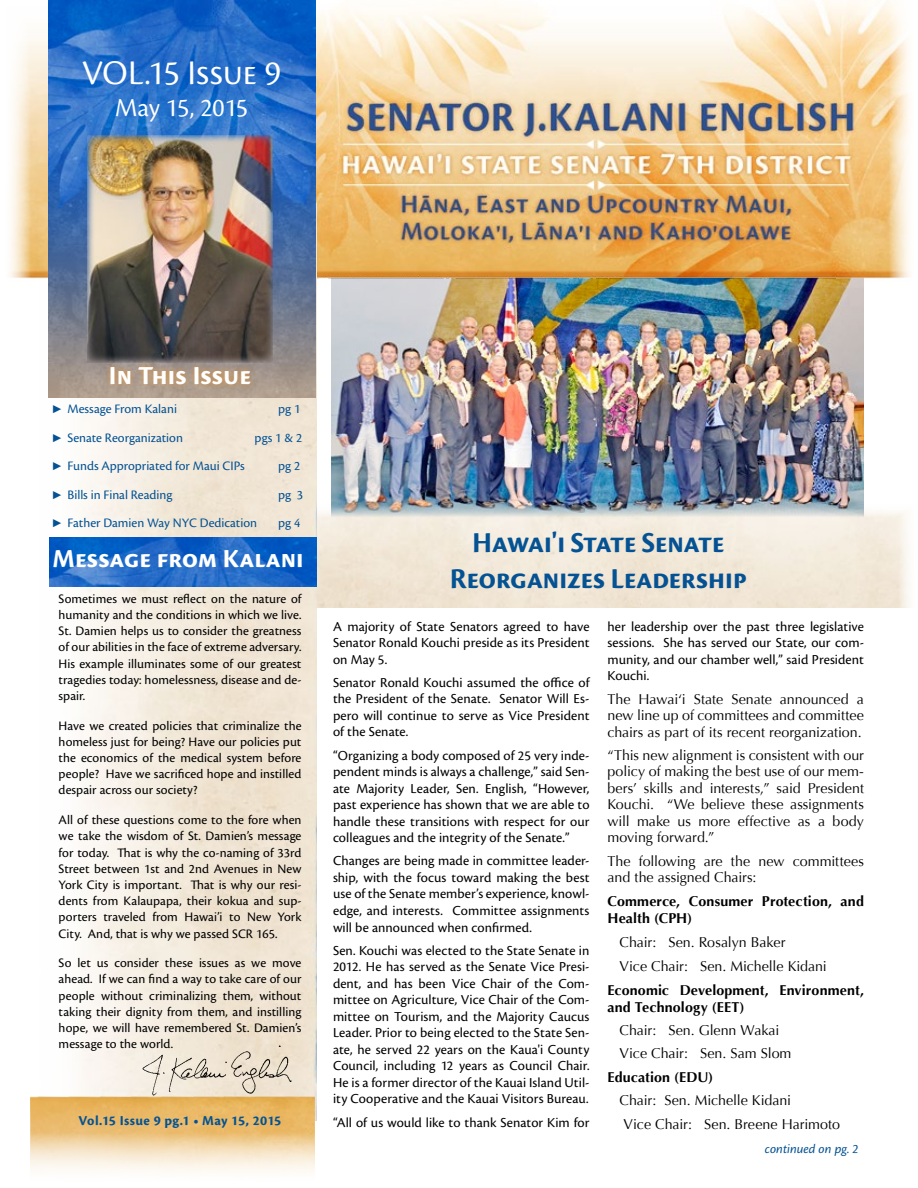
<style>
.page{position:relative;width:918px;height:1188px;background:#fff}
.page>*{position:absolute;margin:0;border:0;box-sizing:border-box;transform-origin:0 0}
.t1{font:36px "Cronos Pro Disp";letter-spacing:.01em;color:#fff}
.t2{font:30px/36px "Cronos Pro Bold Disp";color:#045293;text-align:center}
.t3{font:700 27px "Cronos Pro";letter-spacing:.005em;color:#fff}
.t4{font:27px "Cronos Pro Disp";letter-spacing:-.005em;color:#fff}
.t5{font:14.25px/16.5px "Cronos Pro";letter-spacing:.005em;color:#000;text-align:justify}
.t6{font:14.25px/16.5px "Optima";color:#000}
.t7{font:700 14.25px/17.1px "Optima";letter-spacing:.01em;color:#000}
.t8{font:700 14.25px "Cronos Pro";letter-spacing:.02em;color:#045293}
.t9{font:13.5px/16.2px "Cronos Pro";letter-spacing:.005em;color:#000;text-align:justify}
.t10{font:13.5px "Cronos Pro";color:#045293}
.t11{font:italic 13.5px "Cronos Pro";letter-spacing:.005em;color:#045293}
.s1{font-family:"Andale Mono"}
</style>
<div class="page">
<img style="left:332px;top:288px;width:532px;height:216px">
<img style="left:10px;top:0;width:900px;height:288px">
<img style="left:316px;top:504px;width:593px;height:104px">
<img style="left:32px;top:203px;width:284px;height:918px">
<img style="left:30px;top:1096px;width:285px;height:76px">
<img style="left:49px;top:1px;width:267px;height:396px">
<div style="left:105px;top:361px;width:151px;height:29px;background:#df943c;opacity:.89"></div>
<img style="left:49px;top:537px;width:267px;height:50px">
<img style="left:137px;top:1045px;width:161px;height:55px">
<img style="left:87px;top:135px;width:186px;height:228px">
<h1 class="t1" style="left:82px;top:52px;width:200px">VOL.15 Issue 9</h1>
<h3 class="t4" style="left:115px;top:92px;width:135px">May 15, 2015</h3>
<h3 class="t3" style="left:109px;top:360px;width:144px">In This Issue</h3>
<p class="t10" style="left:53px;top:401px;width:125px"><span class="s1">►</span> Message From Kalani</p>
<p class="t10" style="left:278px;top:401px;width:24px">pg 1</p>
<p class="t10" style="left:53px;top:430px;width:131px"><span class="s1">►</span> Senate Reorganization</p>
<p class="t10" style="left:255px;top:430px;width:49px">pgs 1 &amp; 2</p>
<p class="t10" style="left:53px;top:458px;width:193px"><span class="s1">►</span> Funds Appropriated for Maui CIPs</p>
<p class="t10" style="left:278px;top:458px;width:24px">pg 2</p>
<p class="t10" style="left:53px;top:487px;width:121px"><span class="s1">►</span> Bills in Final Reading</p>
<p class="t10" style="left:278px;top:487px;width:27px">pg 3</p>
<p class="t10" style="left:53px;top:515px;width:206px"><span class="s1">►</span> Father Damien Way NYC Dedication</p>
<p class="t10" style="left:278px;top:515px;width:24px">pg 4</p>
<h3 class="t3" style="left:53px;top:543px;width:253px">Message from Kalani</h3>
<p class="t9" style="left:59px;top:590px;width:244px">Sometimes we must reflect on the nature of humanity and the conditions in which we live.<br>St. Damien helps us to consider the greatness of our abilities in the face of extreme adversary.<br>His example illuminates some of our greatest tragedies today: homelessness, disease and de&shy;spair.</p>
<p class="t9" style="left:59px;top:717px;width:244px">Have we created policies that criminalize the homeless just for being? Have our policies put the economics of the medical system before people? Have we sacrificed hope and instilled despair across our society?</p>
<p class="t9" style="left:59px;top:812px;width:244px">All of these questions come to the fore when we take the wisdom of St. Damien’s message for today. That is why the co-naming of 33rd Street between 1st and 2nd Avenues in New York City is important. That is why our resi&shy;dents from Kalaupapa, their kokua and sup&shy;porters traveled from Hawai’i to New York City. And, that is why we passed SCR 165.</p>
<p class="t9" style="left:59px;top:955px;width:244px">So let us consider these issues as we move ahead. If we can find a way to take care of our people without criminalizing them, without taking their dignity from them, and instilling hope, we will have remembered St. Damien’s message to the world.</p>
<p class="t8" style="left:79px;top:1112px;width:204px">Vol.15 Issue 9 pg.1 • May 15, 2015</p>
<h2 class="t2" style="left:450px;top:525px;width:298px">Hawai'i State Senate<br>Reorganizes Leadership</h2>
<p class="t5" style="left:333px;top:618px;width:258px">A majority of State Senators agreed to have Senator Ronald Kouchi preside as its President on May 5.</p>
<p class="t5" style="left:333px;top:674px;width:258px">Senator Ronald Kouchi assumed the office of the President of the Senate. Senator Will Es&shy;pero will continue to serve as Vice President of the Senate.</p>
<p class="t5" style="left:333px;top:747px;width:258px">“Organizing a body composed of 25 very inde&shy;pendent minds is always a challenge,” said Sen&shy;ate Majority Leader, Sen. English, “However, past experience has shown that we are able to handle these transitions with respect for our colleagues and the integrity of the Senate.”</p>
<p class="t5" style="left:333px;top:853px;width:258px">Changes are being made in committee leader&shy;ship, with the focus toward making the best use of the Senate member’s experience, knowl&shy;edge, and interests. Committee assignments will be announced when confirmed.</p>
<p class="t5" style="left:333px;top:942px;width:258px">Sen. Kouchi was elected to the State Senate in 2012. He has served as the Senate Vice Presi&shy;dent, and has been Vice Chair of the Com&shy;mittee on Agriculture, Vice Chair of the Com&shy;mittee on Tourism, and the Majority Caucus Leader. Prior to being elected to the State Sen&shy;ate, he served 22 years on the Kaua'i County Council, including 12 years as Council Chair.<br>He is a former director of the Kauai Island Util&shy;ity Cooperative and the Kauai Visitors Bureau.</p>
<p class="t5" style="left:333px;top:1114px;width:258px">“All of us would like to thank Senator Kim for</p>
<p class="t5" style="left:607px;top:618px;width:258px">her leadership over the past three legislative sessions. She has served our State, our com&shy;munity, and our chamber well,” said President Kouchi.</p>
<p class="t6" style="left:607px;top:691px;width:258px;text-align:justify">The Hawai‘i State Senate announced a new line up of committees and committee chairs as part of its recent reorganization.</p>
<p class="t6" style="left:607px;top:747px;width:258px;text-align:justify">“This new alignment is consistent with our policy of making the best use of our mem&shy;bers’ skills and interests,” said President Kouchi. “We believe these assignments will make us more effective as a body moving forward.”</p>
<p class="t6" style="left:607px;top:853px;width:258px">The following are the new committees and the assigned Chairs:</p>
<p class="t7" style="left:607px;top:893px;width:258px">Commerce, Consumer Protection, and<br>Health (CPH)</p>
<p class="t6" style="left:620px;top:930px;width:209px;line-height:23.9px">Chair: Sen. Rosalyn Baker<br>Vice Chair: Sen. Michelle Kidani</p>
<p class="t7" style="left:607px;top:981px;width:258px">Economic Development, Environment, and Technology (EET)</p>
<p class="t6" style="left:620px;top:1019px;width:173px;line-height:23.2px">Chair: Sen. Glenn Wakai<br>Vice Chair: Sen. Sam Slom</p>
<p class="t7" style="left:607px;top:1069px;width:107px">Education (EDU)</p>
<p class="t6" style="left:620px;top:1089px;width:222px;line-height:23.2px">Chair: Sen. Michelle Kidani<br>Vice Chair: Sen. Breene Harimoto</p>
<p class="t11" style="left:765px;top:1142px;width:95px">continued on pg. 2</p>
</div>
